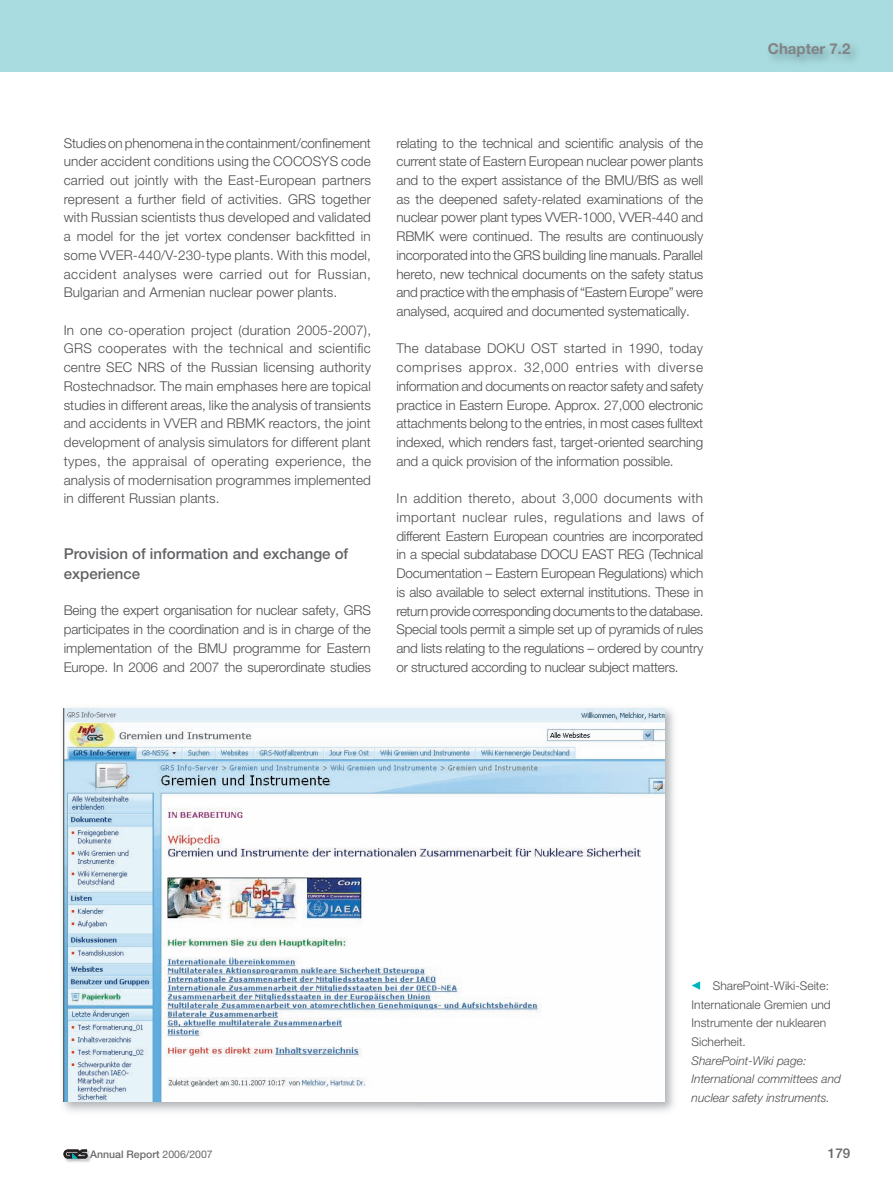
<style>
.page{position:relative;width:893px;height:1191px;background:#fff}
.page>*{position:absolute;margin:0;border:0;box-sizing:border-box;transform-origin:0 0}
.t1{font:500 15px/19.5px "Helvetica Neue LT Pro";color:#636366}
.t2{font:700 15px "Helvetica Neue LT Pro";color:#818386}
.t3{font:300 13.5px/18.8px "Helvetica Neue LT Pro";letter-spacing:-.01em;color:#4b4c4d;text-align:justify}
.t4{font:500 13.5px "Helvetica Neue LT Pro";color:#69696c}
.t5{font:300 12px/18.8px "Helvetica Neue LT Pro";color:#4b4c4d}
.t6{font:italic 300 12px/18.8px "Helvetica Neue LT Pro";color:#4b4c4d}
.t7{font:500 10.5px "Helvetica Neue LT Pro";color:#69696c}
.s1{font-weight:400}
</style>
<div class="page">
<img style="left:63px;top:1149px;width:28px;height:13px">
<svg style="left:64px;top:1149px;width:23px;height:9px"></svg>
<div style="left:0;top:0;width:893px;height:72px;background:#a9dce0"></div>
<img style="left:63px;top:708px;width:611px;height:404px">
<img style="left:64px;top:708px;width:600px;height:393px">
<svg style="left:692px;top:981px;width:8px;height:8px"></svg>
<p class="t3" style="left:64px;top:133px;width:309px">Studies on phenomena in the containment/confinement under accident conditions using the COCOSYS code carried out jointly with the East-European partners represent a further field of activities. GRS together with Russian scientists thus developed and validated a model for the jet vortex condenser backfitted in some VVER-440/V-230-type plants. With this model, accident analyses were carried out for Russian, Bulgarian and Armenian nuclear power plants.</p>
<p class="t3" style="left:64px;top:320px;width:309px">In one co-operation project (duration 2005-2007), GRS cooperates with the technical and scientific centre SEC NRS of the Russian licensing authority Rostechnadsor. The main emphases here are topical studies in different areas, like the analysis of transients and accidents in VVER and RBMK reactors, the joint development of analysis simulators for different plant types, the appraisal of operating experience, the analysis of modernisation programmes implemented in different Russian plants.</p>
<p class="t1" style="left:64px;top:544px;width:286px">Provision of information and exchange of experience</p>
<p class="t3" style="left:64px;top:601px;width:309px">Being the expert organisation for nuclear safety, GRS participates in the coordination and is in charge of the implementation of the BMU programme for Eastern Europe. In 2006 and 2007 the superordinate studies</p>
<p class="t3" style="left:396px;top:133px;width:308px">relating to the technical and scientific analysis of the current state of Eastern European nuclear power plants and to the expert assistance of the BMU/BfS as well as the deepened safety-related examinations of the nuclear power plant types VVER-1000, VVER-440 and RBMK were continued. The results are continuously incorporated into the GRS building line manuals. Parallel hereto, new technical documents on the safety status and practice with the emphasis of “Eastern Europe” were analysed, acquired and documented systematically.</p>
<p class="t3" style="left:396px;top:339px;width:308px">The database DOKU OST started in 1990, today comprises approx. 32,000 entries with diverse information and documents on reactor safety and safety practice in Eastern Europe. Approx. 27,000 electronic attachments belong to the entries, in most cases fulltext indexed, which renders fast, target-oriented searching and a quick provision of the information possible.</p>
<p class="t3" style="left:396px;top:489px;width:309px">In addition thereto, about 3,000 documents with important nuclear rules, regulations and laws of different Eastern European countries are incorporated in a special subdatabase DOCU EAST REG (Technical Documentation – Eastern European Regulations) which is also available to select external institutions. These in return provide corresponding documents to the database.<br>Special tools permit a simple set up of pyramids of rules and lists relating to the regulations – ordered by country or structured according to nuclear subject matters.</p>
<p class="t2" style="left:768px;top:39px;width:84px">Chapter 7.2</p>
<p class="t5" style="left:692px;top:976px;width:141px;text-indent:21px">SharePoint-Wiki-Seite:<br>Internationale Gremien und<br>Instrumente der nuklearen<br>Sicherheit.</p>
<p class="t6" style="left:692px;top:1050px;width:151px">SharePoint-Wiki page:<br>International committees and nuclear safety instruments.</p>
<p class="t7" style="left:90px;top:1148px;width:124px">Annual Report <span class="s1">2006/2007</span></p>
<p class="t4" style="left:828px;top:1145px;width:24px">179</p>
</div>
